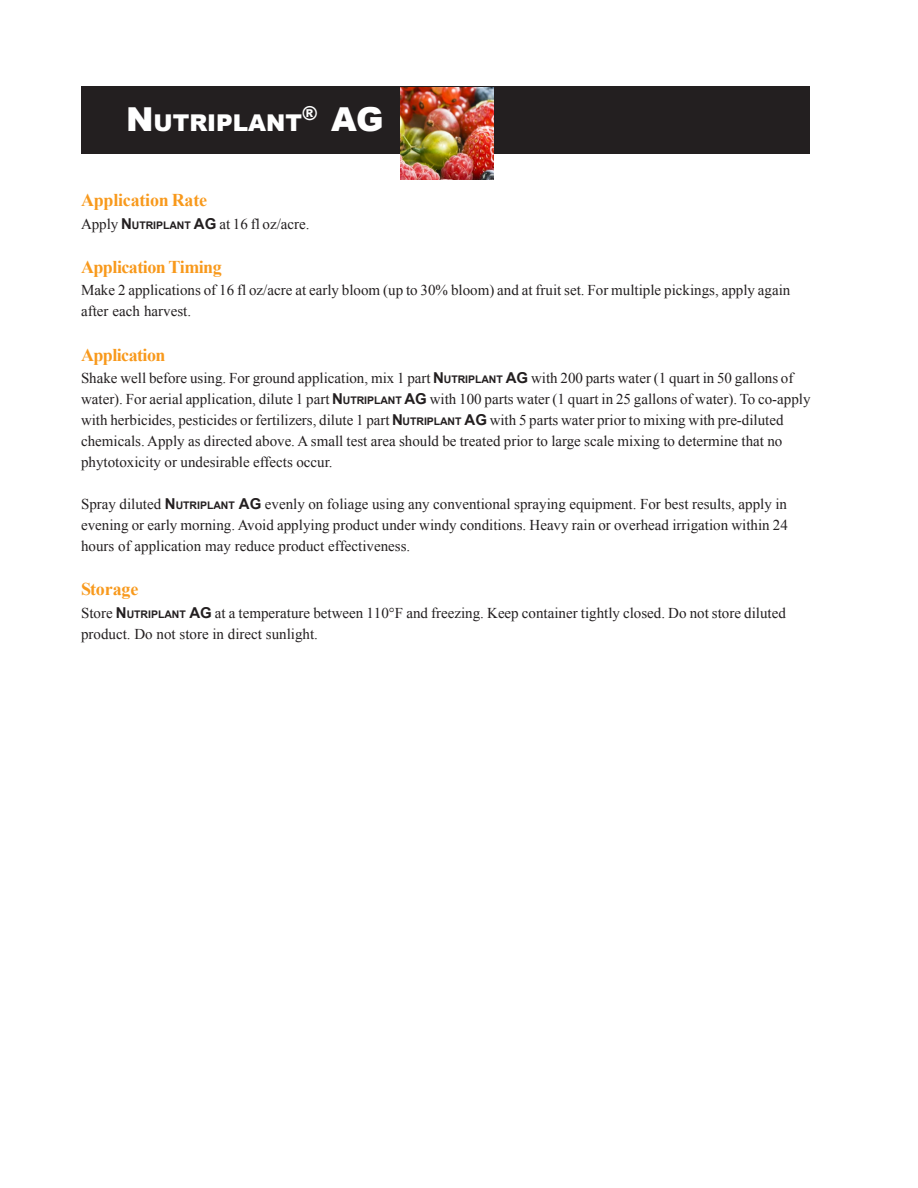
<style>
.page{position:relative;width:918px;height:1188px;background:#fff}
.page>*{position:absolute;margin:0;border:0;box-sizing:border-box;transform-origin:0 0}
.t1{font:900 33px "Arial";color:#fff}
.t2{font:900 23.1px "Arial";color:#fff}
.t3{font:700 18px "Times New Roman";letter-spacing:-.03em;color:#f8991c}
.t4{font:700 18px "Times New Roman";letter-spacing:-.01em;color:#f8991c}
.t5{font:700 18px "Times New Roman";letter-spacing:-.005em;color:#f8991c}
.t6{font:15px/21px "Times New Roman";color:#231f20}
.s1{font-size:33px}
.s2{font-family:"Arial";font-weight:700}
.s3{font-family:"Arial";font-weight:700;font-size:10.5px}
</style>
<div class="page">
<div style="left:81px;top:86px;width:729px;height:68px;background:#231f20"></div>
<img style="left:400px;top:87px;width:94px;height:93px">
<h2 class="t2" style="left:126px;top:106px;width:178px"><span class="s1">N</span>UTRIPLANT</h2>
<h1 class="t1" style="left:302px;top:95px;width:83px"><sup>®</sup> AG</h1>
<p class="t4" style="left:81px;top:187px;width:128px">Application Rate</p>
<p class="t6" style="left:81px;top:213px;width:230px">Apply <span class="s2">N</span><span class="s3">UTRIPLANT</span> <span class="s2">AG</span> at 16 fl oz/acre.</p>
<p class="t3" style="left:81px;top:254px;width:142px">Application Timing</p>
<p class="t6" style="left:81px;top:279px;width:711px">Make 2 applications of 16 fl oz/acre at early bloom (up to 30% bloom) and at fruit set. For multiple pickings, apply again after each harvest.</p>
<p class="t3" style="left:81px;top:342px;width:86px">Application</p>
<p class="t6" style="left:81px;top:367px;width:731px">Shake well before using. For ground application, mix 1 part <span class="s2">N</span><span class="s3">UTRIPLANT</span> <span class="s2">AG</span> with 200 parts water (1 quart in 50 gallons of water). For aerial application, dilute 1 part <span class="s2">N</span><span class="s3">UTRIPLANT</span> <span class="s2">AG</span> with 100 parts water (1 quart in 25 gallons of water). To co-apply with herbicides, pesticides or fertilizers, dilute 1 part <span class="s2">N</span><span class="s3">UTRIPLANT</span> <span class="s2">AG</span> with 5 parts water prior to mixing with pre-diluted chemicals. Apply as directed above. A small test area should be treated prior to large scale mixing to determine that no phytotoxicity or undesirable effects occur.</p>
<p class="t6" style="left:81px;top:493px;width:708px;text-align:justify">Spray diluted <span class="s2">N</span><span class="s3">UTRIPLANT</span> <span class="s2">AG</span> evenly on foliage using any conventional spraying equipment. For best results, apply in evening or early morning. Avoid applying product under windy conditions. Heavy rain or overhead irrigation within 24 hours of application may reduce product effectiveness.</p>
<p class="t5" style="left:81px;top:576px;width:59px">Storage</p>
<p class="t6" style="left:81px;top:602px;width:706px">Store <span class="s2">N</span><span class="s3">UTRIPLANT</span> <span class="s2">AG</span> at a temperature between 110°F and freezing. Keep container tightly closed. Do not store diluted product. Do not store in direct sunlight.</p>
</div>
